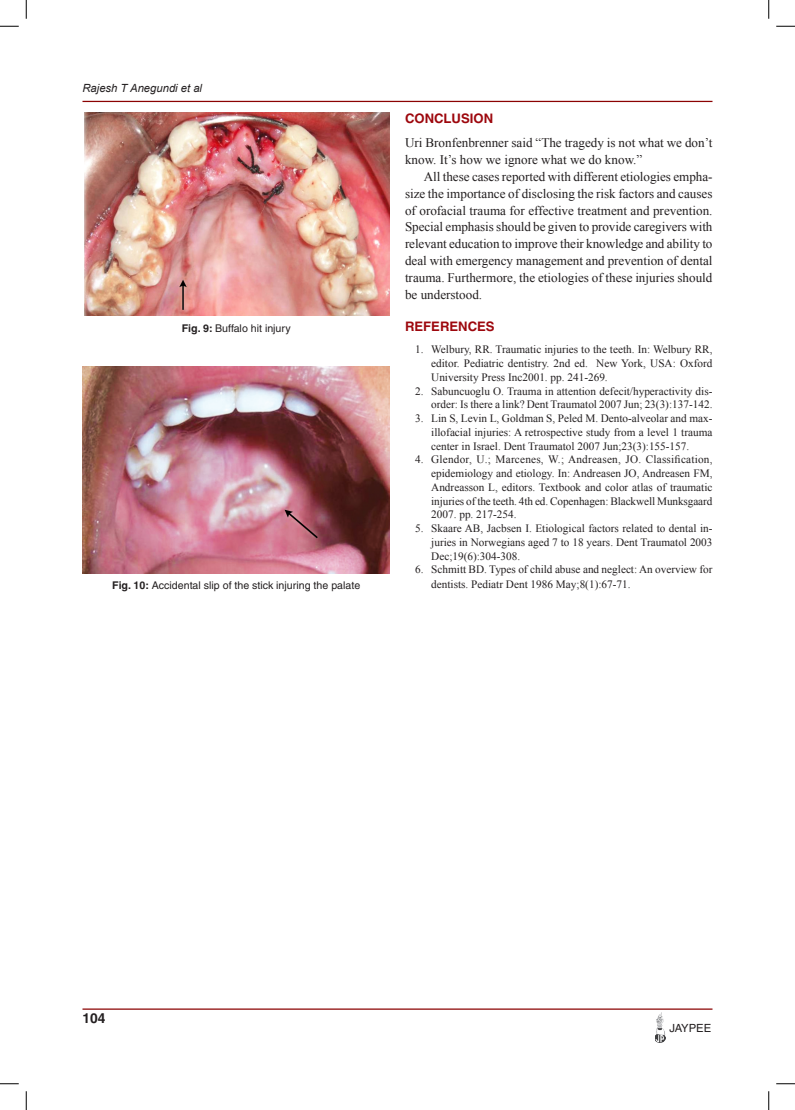
<style>
.page{position:relative;width:795px;height:1110px;background:#fff}
.page>*{position:absolute;margin:0;border:0;box-sizing:border-box;transform-origin:0 0}
.t1{font:700 13.75px "Helvetica";color:#231f20}
.text{font:13.12px/16.9px "Times New Roman";color:#231f20}
.A{font:700 13.12px "Helvetica";color:#9d070d}
.ref{font:11.25px/13.8px "Times New Roman";color:#231f20;text-align:justify}
.t2{font:italic 11.25px "Arial";color:#231f20}
.t3{font:11.25px "Helvetica";color:#231f20}
.fig{font:10.62px "Helvetica";color:#231f20}
.s1{font-weight:700}
</style>
<div class="page">
<hr style="left:82px;top:101px;width:630px;height:1px;background:#8b0202">
<hr style="left:82px;top:1009px;width:630px;height:1px;background:#8b0202">
<img style="left:655px;top:1013px;width:11px;height:29px">
<img style="left:84px;top:112px;width:306px;height:204px">
<img style="left:82px;top:366px;width:308px;height:208px">
<svg style="left:0;top:25px;width:19px;height:2px"></svg>
<svg style="left:776px;top:25px;width:19px;height:2px"></svg>
<svg style="left:0;top:1083px;width:19px;height:2px"></svg>
<svg style="left:776px;top:1083px;width:19px;height:2px"></svg>
<svg style="left:25px;top:0;width:2px;height:19px"></svg>
<svg style="left:25px;top:1091px;width:2px;height:19px"></svg>
<svg style="left:768px;top:0;width:2px;height:19px"></svg>
<svg style="left:768px;top:1091px;width:2px;height:19px"></svg>
<p class="t2" style="left:82px;top:80px;width:121px">Rajesh T Anegundi et al</p>
<p class="fig" style="left:182px;top:322px;width:110px"><span class="s1">Fig. 9:</span> Buffalo hit injury</p>
<p class="fig" style="left:112px;top:580px;width:250px"><span class="s1">Fig. 10:</span> Accidental slip of the stick injuring the palate</p>
<p class="A" style="left:405px;top:110px;width:90px">CONCLUSION</p>
<p class="text" style="left:405px;top:134px;width:309px">Uri Bronfenbrenner said “The tragedy is not what we don’t know. It’s how we ignore what we do know.”</p>
<p class="text" style="left:405px;top:168px;width:309px;text-align:justify;text-indent:19px">All these cases reported with different etiologies empha&shy;size the importance of disclosing the risk factors and causes of orofacial trauma for effective treatment and prevention.<br>Special emphasis should be given to provide caregivers with relevant education to improve their knowledge and ability to deal with emergency management and prevention of dental trauma. Furthermore, the etiologies of these injuries should be understood.</p>
<p class="A" style="left:405px;top:319px;width:91px">REFERENCES</p>
<p class="ref" style="left:431px;top:342px;width:283px;text-indent:-16px">1. Welbury, RR. Traumatic injuries to the teeth. In: Welbury RR, editor. Pediatric dentistry. 2nd ed. New York, USA: Oxford University Press Inc2001. pp. 241-269.</p>
<p class="ref" style="left:415px;top:384px;width:299px;text-align:right">2. Sabuncuoglu O. Trauma in attention defecit/hyperactivity dis&shy;order: Is there a link? Dent Traumatol 2007 Jun; 23(3):137-142.</p>
<p class="ref" style="left:431px;top:411px;width:283px;text-indent:-16px">3. Lin S, Levin L, Goldman S, Peled M. Dento-alveolar and max&shy;illofacial injuries: A retrospective study from a level 1 trauma center in Israel. Dent Traumatol 2007 Jun;23(3):155-157.</p>
<p class="ref" style="left:431px;top:452px;width:283px;text-indent:-16px">4. Glendor, U.; Marcenes, W.; Andreasen, JO. Classification, epidemiology and etiology. In: Andreasen JO, Andreasen FM, Andreasson L, editors. Textbook and color atlas of traumatic injuries of the teeth. 4th ed. Copenhagen: Blackwell Munksgaard 2007. pp. 217-254.</p>
<p class="ref" style="left:431px;top:521px;width:283px;text-indent:-16px">5. Skaare AB, Jacbsen I. Etiological factors related to dental in&shy;juries in Norwegians aged 7 to 18 years. Dent Traumatol 2003<br>Dec;19(6):304-308.</p>
<p class="ref" style="left:431px;top:562px;width:283px;line-height:14.4px;text-indent:-16px">6. Schmitt BD. Types of child abuse and neglect: An overview for dentists. Pediatr Dent 1986 May;8(1):67-71.</p>
<p class="t1" style="left:82px;top:1010px;width:24px">104</p>
<p class="t3" style="left:669px;top:1022px;width:43px">JAYPEE</p>
</div>
